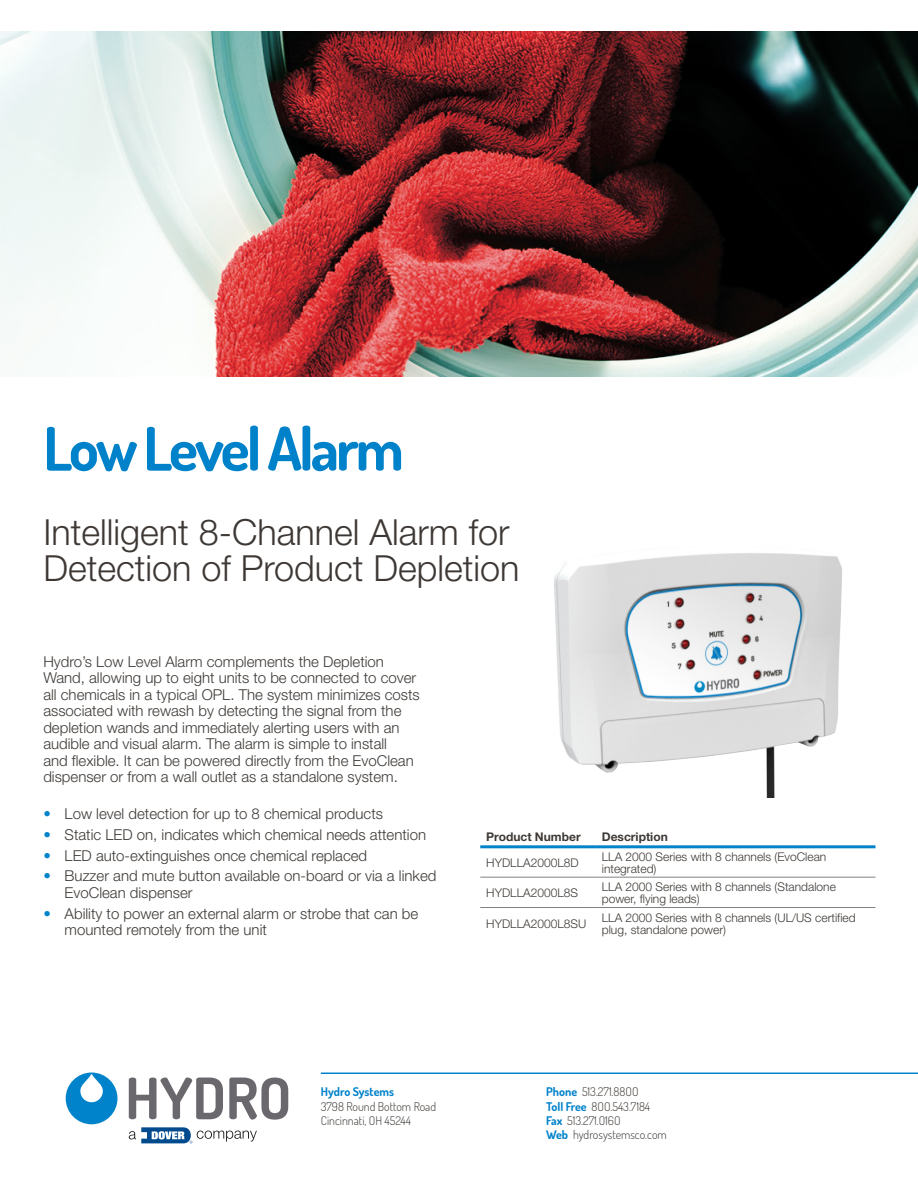
<style>
.page{position:relative;width:918px;height:1188px;background:#fff}
.page>*{position:absolute;margin:0;border:0;box-sizing:border-box;transform-origin:0 0}
.t1{font:700 60px "Dosis";letter-spacing:-.05em;color:#0082ca}
.Heading_Black{font:300 36px/36px "Helvetica Neue";color:#3e3835}
.Body{font:300 15px/16.5px "Helvetica Neue";color:#3e3935}
.Table_Text{font:300 12px/12px "Helvetica Neue";color:#3e3935}
.t2{font:300 12px/14.2px "Dosis";color:#3e3935}
.t3{font:300 12px/14.2px "Dosis";color:#3d3934}
.Table_Headers{font:700 12px "Helvetica Neue";color:#3e3935}
.t4{font:700 12px "Dosis";color:#0082ca}
.s1{color:#0083ca}
.s2{font-weight:700;color:#0082ca}
.s3{color:#3e3835}
</style>
<div class="page">
<hr style="left:321px;top:1073px;width:597px;height:1px;background:#0082ca">
<svg style="left:129px;top:1078px;width:94px;height:41px"></svg>
<svg style="left:229px;top:1078px;width:59px;height:42px"></svg>
<svg style="left:129px;top:1127px;width:128px;height:17px"></svg>
<div style="left:66px;top:1073px;width:51px;height:51px;background:#0083ca;border-radius:50%"></div>
<svg style="left:80px;top:1074px;width:23px;height:28px"></svg>
<img style="left:0;top:32px;width:918px;height:344px">
<img style="left:554px;top:553px;width:288px;height:245px">
<hr style="left:480px;top:877px;width:115px;height:1px;background:#808285">
<hr style="left:595px;top:877px;width:280px;height:1px;background:#808285">
<hr style="left:480px;top:907px;width:115px;height:1px;background:#808285">
<hr style="left:595px;top:907px;width:280px;height:1px;background:#808285">
<hr style="left:480px;top:845px;width:115px;height:3px;background:#0083ca">
<hr style="left:595px;top:845px;width:280px;height:3px;background:#0083ca">
<p class="t1" style="left:43px;top:410px;width:362px">Low Level Alarm</p>
<p class="Heading_Black" style="left:43px;top:513px;width:478px">Intelligent 8-Channel Alarm for<br>Detection of Product Depletion</p>
<p class="Body" style="left:43px;top:653px;width:378px">Hydro’s Low Level Alarm complements the Depletion Wand, allowing up to eight units to be connected to cover all chemicals in a typical OPL. The system minimizes costs associated with rewash by detecting the signal from the depletion wands and immediately alerting users with an audible and visual alarm. The alarm is simple to install<br>and flexible. It can be powered directly from the EvoClean dispenser or from a wall outlet as a standalone system.</p>
<p class="Body" style="left:43px;top:805px;width:341px"><span class="s1">•</span> Low level detection for up to 8 chemical products</p>
<p class="Body" style="left:43px;top:826px;width:384px"><span class="s1">•</span> Static LED on, indicates which chemical needs attention</p>
<p class="Body" style="left:43px;top:847px;width:325px"><span class="s1">•</span> LED auto-extinguishes once chemical replaced</p>
<p class="Body" style="left:65px;top:867px;width:373px;text-indent:-21px"><span class="s1">•</span> Buzzer and mute button available on-board or via a linked<br>EvoClean dispenser</p>
<p class="Body" style="left:65px;top:905px;width:355px;text-indent:-21px"><span class="s1">•</span> Ability to power an external alarm or strobe that can be mounted remotely from the unit</p>
<p class="Table_Headers" style="left:486px;top:829px;width:96px">Product Number</p>
<p class="Table_Headers" style="left:602px;top:829px;width:67px">Description</p>
<p class="Table_Text" style="left:486px;top:856px;width:94px">HYDLLA2000L8D</p>
<p class="Table_Text" style="left:602px;top:850px;width:226px">LLA 2000 Series with 8 channels (EvoClean integrated)</p>
<p class="Table_Text" style="left:486px;top:887px;width:93px">HYDLLA2000L8S</p>
<p class="Table_Text" style="left:602px;top:881px;width:236px">LLA 2000 Series with 8 channels (Standalone power, flying leads)</p>
<p class="Table_Text" style="left:486px;top:917px;width:102px">HYDLLA2000L8SU</p>
<p class="Table_Text" style="left:602px;top:911px;width:255px">LLA 2000 Series with 8 channels (UL/US certified plug, standalone power)</p>
<p class="t4" style="left:321px;top:1084px;width:75px">Hydro Systems</p>
<p class="t3" style="left:321px;top:1099px;width:117px">3798 Round Bottom Road<br>Cincinnati, OH 45244</p>
<p class="t2" style="left:546px;top:1085px;width:122px"><span class="s2">Phone</span> 513.271.88<span class="s3">OO<br></span><span class="s2">Toll Free</span> 8<span class="s3">OO</span>.543.7184<br><span class="s2">Fax</span> 513.271.<span class="s3">O</span>16<span class="s3">O<br></span><span class="s2">Web</span> hydrosystemsco.com</p>
</div>
